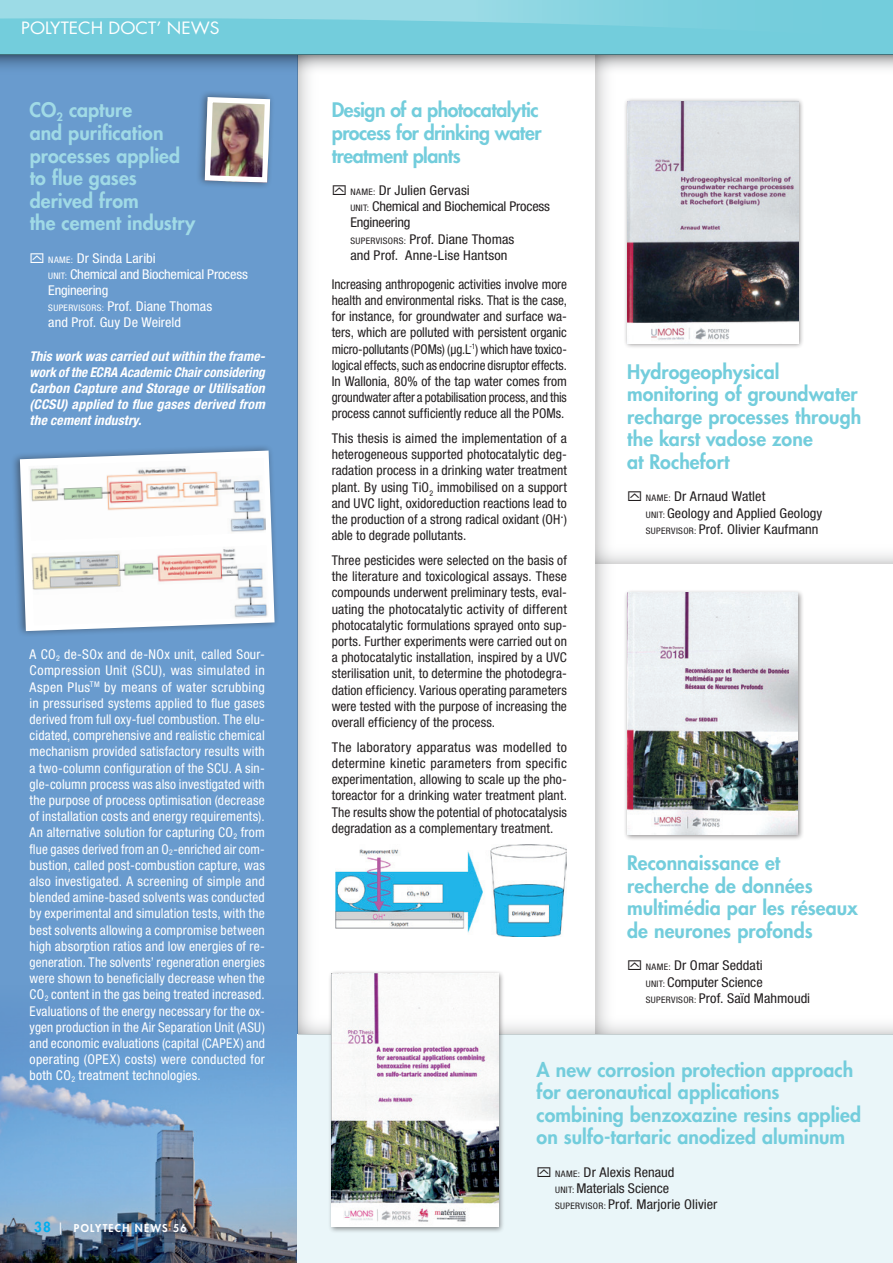
<style>
.page{position:relative;width:893px;height:1263px;background:#fff}
.page>*{position:absolute;margin:0;border:0;box-sizing:border-box;transform-origin:0 0}
.t1{font:800 19.5px/22.5px "Futura Std";color:#73cddc}
.t2{font:800 19.5px/22.5px "Futura Std";letter-spacing:.005em;color:#a0dae6}
.t3{font:800 19.5px/22.5px "Futura Std";letter-spacing:-.025em;color:#73cddc}
.t4{font:16.5px "Futura Std";color:#fff;scale:1.06 1}
.t5{font:condensed 13.5px/16.2px "Helvetica Neue LT Std";letter-spacing:.005em;color:#231f20;text-align:justify}
.t6{font:condensed 13.5px/16.2px "Helvetica Neue LT Std";letter-spacing:.005em;color:#fff;text-align:justify}
.t7{font:condensed 13.5px/16.2px "Helvetica Neue LT Std";letter-spacing:.005em;color:#231f20;scale:1.06 1}
.t8{font:italic 700 condensed 13.5px/16.2px "Helvetica Neue LT Std";letter-spacing:.01em;color:#fff;text-align:justify}
.t9{font:condensed 13.5px/16.2px "Helvetica Neue LT Std";letter-spacing:.005em;color:#fff;scale:1.06 1}
.t10{font:800 10.5px "Futura Std";letter-spacing:.12em;color:#fff}
.s1{font-size:9px}
.s2{font-size:13.5px;color:#00aeef}
.s3{font-weight:400;font-size:12px}
</style>
<div class="page">
<div style="left:0;top:54px;width:298px;height:1209px;background:#699bce"></div>
<img style="left:0;top:985px;width:298px;height:278px">
<svg style="left:298px;top:82px;width:11px;height:925px"></svg>
<div style="left:595px;top:54px;width:28px;height:1209px;background:linear-gradient(to right,#e0e0e1,#fff)"></div>
<div style="left:0;top:0;width:893px;height:54px;background:#73cddc"></div>
<svg style="left:0;top:0;width:668px;height:27px"></svg>
<svg style="left:0;top:54px;width:893px;height:28px"></svg>
<div style="left:196px;top:90px;width:79px;height:100px;background:#231f20;opacity:.5"></div>
<img style="left:202px;top:94px;width:71px;height:91px">
<div style="left:595px;top:536px;width:298px;height:28px;background:linear-gradient(to bottom,#fff,#e3e3e3)"></div>
<div style="left:11px;top:444px;width:268px;height:194px;background:#231f20;opacity:.5"></div>
<svg style="left:17px;top:448px;width:260px;height:186px"></svg>
<img style="left:32px;top:545px;width:237px;height:80px">
<img style="left:29px;top:458px;width:237px;height:83px">
<div style="left:623px;top:97px;width:181px;height:252px;background:#231f20;opacity:.5"></div>
<img style="left:627px;top:101px;width:171px;height:242px">
<div style="left:623px;top:589px;width:181px;height:251px;background:#231f20;opacity:.5"></div>
<img style="left:627px;top:593px;width:171px;height:241px">
<div style="left:298px;top:1035px;width:595px;height:228px;background:#eaf6f9"></div>
<svg style="left:298px;top:1007px;width:595px;height:28px"></svg>
<img style="left:335px;top:844px;width:232px;height:92px">
<div style="left:328px;top:970px;width:177px;height:263px;background:#231f20;opacity:.5"></div>
<img style="left:332px;top:974px;width:167px;height:253px">
<p class="t4" style="left:21px;top:18px;width:189px">POLYTECH DOCT’ NEWS</p>
<h1 class="t2" style="left:30px;top:99px;width:167px">CO<sub>2</sub> capture<br>and purification processes applied to flue gases derived from<br>the cement industry</h1>
<p class="t9" style="left:48px;top:250px;width:190px"><span class="s1">NAME:</span> Dr Sinda Laribi<br><span class="s1">UNIT:</span> Chemical and Biochemical Process<br>Engineering<br><span class="s1">SUPERVISORS:</span> Prof. Diane Thomas<br>and Prof. Guy De Weireld</p>
<p class="t8" style="left:30px;top:348px;width:237px">This work was carried out within the frame&shy;work of the ECRA Academic Chair considering Carbon Capture and Storage or Utilisation (CCSU) applied to flue gases derived from the cement industry.</p>
<p class="t6" style="left:30px;top:646px;width:237px">A CO<sub>2</sub> de-SOx and de-NOx unit, called Sour-Compression Unit (SCU), was simulated in Aspen Plus<sup>TM</sup> by means of water scrubbing in pressurised systems applied to flue gases derived from full oxy-fuel combustion. The elu&shy;cidated, comprehensive and realistic chemical mechanism provided satisfactory results with a two-column configuration of the SCU. A sin&shy;gle-column process was also investigated with the purpose of process optimisation (decrease of installation costs and energy requirements).<br>An alternative solution for capturing CO<sub>2</sub> from flue gases derived from an O<sub>2</sub>-enriched air com&shy;bustion, called post-combustion capture, was also investigated. A screening of simple and blended amine-based solvents was conducted by experimental and simulation tests, with the best solvents allowing a compromise between high absorption ratios and low energies of re&shy;generation. The solvents’ regeneration energies were shown to beneficially decrease when the CO<sub>2</sub> content in the gas being treated increased.<br>Evaluations of the energy necessary for the ox&shy;ygen production in the Air Separation Unit (ASU) and economic evaluations (capital (CAPEX) and operating (OPEX) costs) were conducted for both CO<sub>2</sub> treatment technologies.</p>
<p class="t10" style="left:34px;top:1222px;width:154px"><span class="s2">38</span> <span class="s3">|</span> POLYTECH NEWS 56</p>
<h1 class="t3" style="left:332px;top:99px;width:211px">Design of a photocatalytic process for drinking water treatment plants</h1>
<p class="t7" style="left:350px;top:182px;width:190px"><span class="s1">NAME:</span> Dr Julien Gervasi<br><span class="s1">UNIT:</span> Chemical and Biochemical Process<br>Engineering<br><span class="s1">SUPERVISORS:</span> Prof. Diane Thomas<br>and Prof. Anne-Lise Hantson</p>
<p class="t5" style="left:332px;top:276px;width:237px">Increasing anthropogenic activities involve more health and environmental risks. That is the case, for instance, for groundwater and surface wa&shy;ters, which are polluted with persistent organic micro-pollutants (POMs) (µg.L<sup>-1</sup>) which have toxico&shy;logical effects, such as endocrine disruptor effects.<br>In Wallonia, 80% of the tap water comes from groundwater after a potabilisation process, and this process cannot sufficiently reduce all the POMs.</p>
<p class="t5" style="left:332px;top:430px;width:237px">This thesis is aimed the implementation of a heterogeneous supported photocatalytic deg&shy;radation process in a drinking water treatment plant. By using TiO<sub>2</sub> immobilised on a support and UVC light, oxidoreduction reactions lead to the production of a strong radical oxidant (OH.) able to degrade pollutants.</p>
<p class="t5" style="left:332px;top:552px;width:237px">Three pesticides were selected on the basis of the literature and toxicological assays. These compounds underwent preliminary tests, eval&shy;uating the photocatalytic activity of different photocatalytic formulations sprayed onto sup&shy;ports. Further experiments were carried out on a photocatalytic installation, inspired by a UVC sterilisation unit, to determine the photodegra&shy;dation efficiency. Various operating parameters were tested with the purpose of increasing the overall efficiency of the process.</p>
<p class="t5" style="left:332px;top:739px;width:237px">The laboratory apparatus was modelled to determine kinetic parameters from specific experimentation, allowing to scale up the pho&shy;toreactor for a drinking water treatment plant.<br>The results show the potential of photocatalysis degradation as a complementary treatment.</p>
<h1 class="t1" style="left:627px;top:360px;width:236px">Hydrogeophysical monitoring of groundwater recharge processes through the karst vadose zone<br>at Rochefort</h1>
<p class="t7" style="left:646px;top:488px;width:168px"><span class="s1">NAME:</span> Dr Arnaud Watlet<br><span class="s1">UNIT:</span> Geology and Applied Geology<br><span class="s1">SUPERVISOR:</span> Prof. Olivier Kaufmann</p>
<h1 class="t1" style="left:627px;top:852px;width:232px">Reconnaissance et recherche de données multimédia par les réseaux de neurones profonds</h1>
<p class="t7" style="left:646px;top:957px;width:157px"><span class="s1">NAME:</span> Dr Omar Seddati<br><span class="s1">UNIT:</span> Computer Science<br><span class="s1">SUPERVISOR:</span> Prof. Saïd Mahmoudi</p>
<h1 class="t1" style="left:537px;top:1058px;width:326px">A new corrosion protection approach for aeronautical applications combining benzoxazine resins applied on sulfo-tartaric anodized aluminum</h1>
<p class="t7" style="left:555px;top:1163px;width:155px"><span class="s1">NAME:</span> Dr Alexis Renaud<br><span class="s1">UNIT:</span> Materials Science<br><span class="s1">SUPERVISOR:</span> Prof. Marjorie Olivier</p>
</div>
